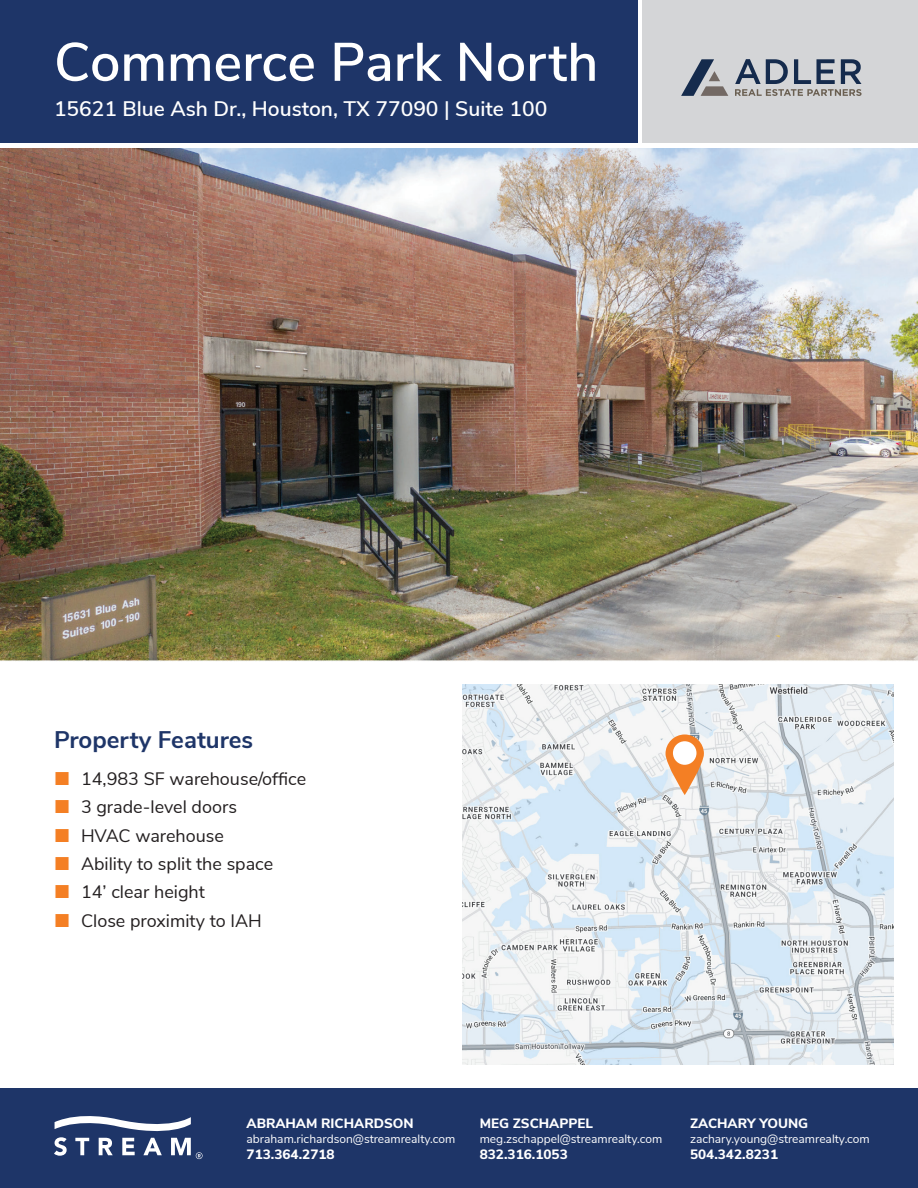
<style>
.page{position:relative;width:918px;height:1188px;background:#fff}
.page>*{position:absolute;margin:0;border:0;box-sizing:border-box;transform-origin:0 0}
.t1{font:600 54px "Nunito Sans";color:#fff}
.t2{font:700 24px "Nunito Sans";color:#1e3568}
.t3{font:600 21px "Nunito Sans";color:#fff}
.t4{font:18px "Nunito Sans";color:#231f20}
.t5{font:800 13.5px "Nunito Sans";color:#fff}
.t6{font:12px "Nunito Sans";color:#fff}
</style>
<div class="page">
<div style="left:643px;top:0;width:275px;height:143px;background:#d4d5d7"></div>
<img style="left:0;top:148px;width:918px;height:513px">
<div style="left:0;top:0;width:637px;height:143px;background:#1e3568"></div>
<img style="left:462px;top:685px;width:431px;height:380px">
<svg style="left:666px;top:734px;width:38px;height:61px;background:#eca065"></svg>
<div style="left:673px;top:741px;width:23px;height:24px;background:#fff;border-radius:50%"></div>
<div style="left:0;top:1089px;width:918px;height:99px;background:#1e3568"></div>
<svg style="left:54px;top:1116px;width:149px;height:43px"></svg>
<svg style="left:735px;top:59px;width:127px;height:37px"></svg>
<svg style="left:681px;top:59px;width:47px;height:37px"></svg>
<p class="t1" style="left:54px;top:23px;width:546px">Commerce Park North</p>
<p class="t3" style="left:54px;top:94px;width:495px">15621 Blue Ash Dr., Houston, TX 77090 | Suite 100</p>
<p class="t2" style="left:54px;top:722px;width:201px">Property Features</p>
<p class="t4" style="left:81px;top:766px;width:227px">14,983 SF warehouse/office</p>
<p class="t4" style="left:81px;top:794px;width:157px">3 grade-level doors</p>
<p class="t4" style="left:81px;top:822px;width:145px">HVAC warehouse</p>
<p class="t4" style="left:81px;top:851px;width:194px">Ability to split the space</p>
<p class="t4" style="left:81px;top:879px;width:125px">14’ clear height</p>
<p class="t4" style="left:81px;top:907px;width:182px">Close proximity to IAH</p>
<p class="t5" style="left:247px;top:1114px;width:169px">ABRAHAM RICHARDSON</p>
<p class="t6" style="left:247px;top:1130px;width:210px">abraham.richardson@streamrealty.com</p>
<p class="t5" style="left:247px;top:1144px;width:90px">713.364.2718</p>
<p class="t5" style="left:480px;top:1114px;width:115px">MEG ZSCHAPPEL</p>
<p class="t6" style="left:480px;top:1130px;width:184px">meg.zschappel@streamrealty.com</p>
<p class="t5" style="left:480px;top:1144px;width:90px">832.316.1053</p>
<p class="t5" style="left:690px;top:1114px;width:120px">ZACHARY YOUNG</p>
<p class="t6" style="left:690px;top:1130px;width:181px">zachary.young@streamrealty.com</p>
<p class="t5" style="left:690px;top:1144px;width:90px">504.342.8231</p>
</div>
